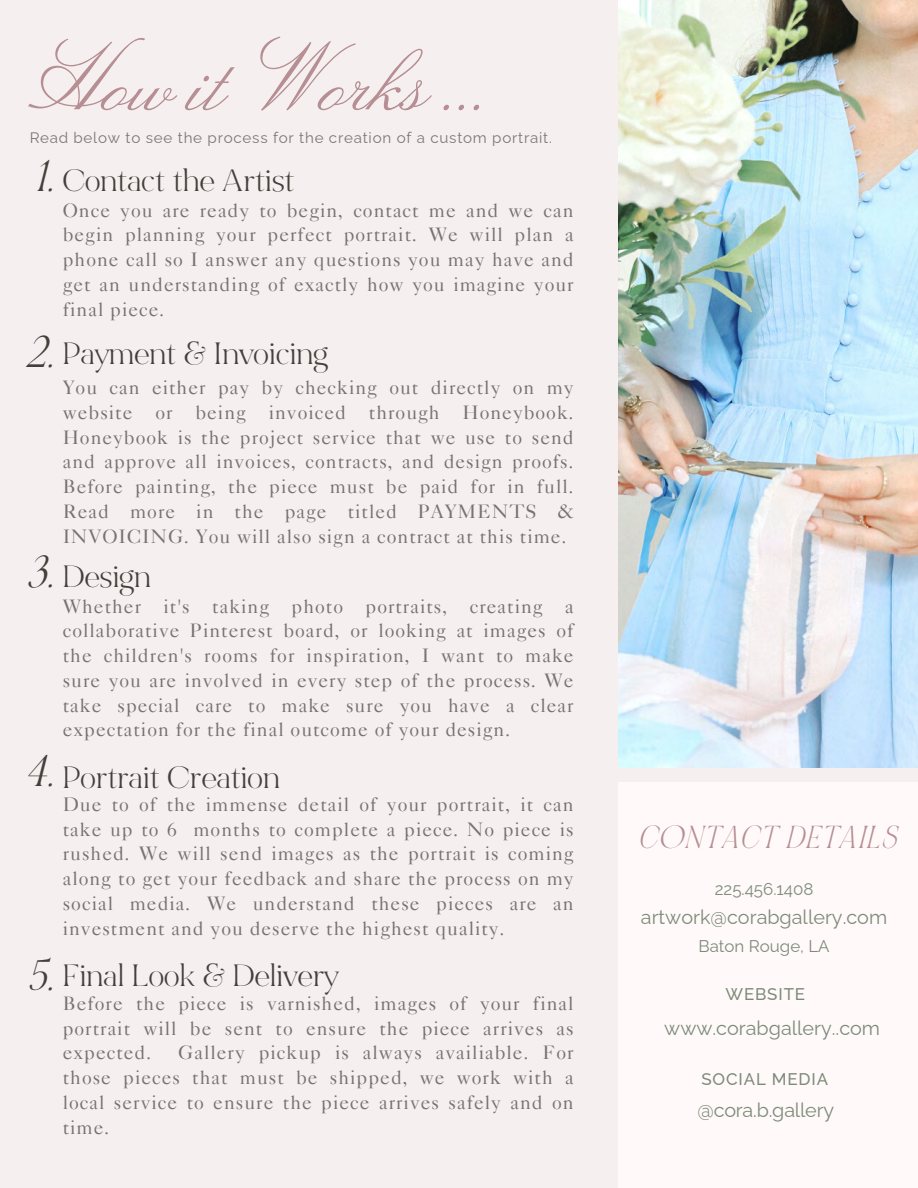
<style>
.page{position:relative;width:918px;height:1188px;background:#f5f0ef}
.page>*{position:absolute;margin:0;border:0;box-sizing:border-box;transform-origin:0 0}
.t1{font:96px "Lucia BT";color:#b68e93}
.t2{font:38.4px "NOI Ret BLANC Italic";color:#443f3a}
.t3{font:30.9px "Bon Vivant Serif";color:#443f3a}
.t4{font:25.5px "NOI Ret BLANC Italic";letter-spacing:.05em;color:#b68e93}
.t5{font:19.8px "Raleway";color:#7e8b7a}
.t6{font:19.5px/24.8px "Caslon 540 LT Std";letter-spacing:.05em;color:#767472;text-align:justify}
.t7{font:16.95px "Raleway";color:#7e8b7a}
.t8{font:500 16.95px "Raleway";letter-spacing:.05em;color:#7e8b7a}
.t9{font:15.15px "Raleway";letter-spacing:.05em;color:#444}
</style>
<div class="page">
<div style="left:618px;top:782px;width:300px;height:406px;background:#fffaf9"></div>
<img style="left:618px;top:0;width:300px;height:767px">
<p class="t1" style="left:29px;top:25px;width:462px">How it Works ...</p>
<p class="t9" style="left:29px;top:128px;width:524px">Read below to see the process for the creation of a custom portrait.</p>
<p class="t2" style="left:34px;top:147px;width:21px">1.</p>
<p class="t3" style="left:63px;top:168px;width:233px">Contact the Artist</p>
<p class="t2" style="left:25px;top:323px;width:31px">2.</p>
<p class="t2" style="left:27px;top:543px;width:29px">3.</p>
<p class="t2" style="left:25px;top:742px;width:30px">4.</p>
<p class="t2" style="left:27px;top:946px;width:29px">5.</p>
<p class="t6" style="left:63px;top:200px;width:512px">Once you are ready to begin, contact me and we can begin planning your perfect portrait. We will plan a phone call so I answer any questions you may have and get an understanding of exactly how you imagine your final piece.</p>
<p class="t3" style="left:63px;top:341px;width:267px">Payment &amp; Invoicing</p>
<p class="t6" style="left:63px;top:378px;width:512px">You can either pay by checking out directly on my website or being invoiced through Honeybook.<br>Honeybook is the project service that we use to send and approve all invoices, contracts, and design proofs.<br>Before painting, the piece must be paid for in full.<br>Read more in the page titled PAYMENTS &amp; INVOICING. You will also sign a contract at this time.</p>
<p class="t3" style="left:63px;top:564px;width:90px">Design</p>
<p class="t6" style="left:63px;top:596px;width:512px">Whether it's taking photo portraits, creating a collaborative Pinterest board, or looking at images of the children's rooms for inspiration, I want to make sure you are involved in every step of the process. We take special care to make sure you have a clear expectation for the final outcome of your design.</p>
<p class="t3" style="left:63px;top:764px;width:218px">Portrait Creation</p>
<p class="t6" style="left:63px;top:795px;width:512px">Due to of the immense detail of your portrait, it can take up to 6 months to complete a piece. No piece is rushed. We will send images as the portrait is coming along to get your feedback and share the process on my social media. We understand these pieces are an investment and you deserve the highest quality.</p>
<p class="t3" style="left:63px;top:963px;width:277px">Final Look &amp; Delivery</p>
<p class="t6" style="left:63px;top:994px;width:512px">Before the piece is varnished, images of your final portrait will be sent to ensure the piece arrives as expected.</p>
<p class="t6" style="left:63px;top:1043px;width:512px;text-indent:115px">Gallery pickup is always availiable. For those pieces that must be shipped, we work with a local service to ensure the piece arrives safely and on time.</p>
<p class="t4" style="left:638px;top:818px;width:259px">CONTACT DETAILS</p>
<p class="t7" style="left:715px;top:879px;width:100px">225.456.1408</p>
<p class="t5" style="left:641px;top:905px;width:248px">artwork@corabgallery.com</p>
<p class="t7" style="left:699px;top:936px;width:133px">Baton Rouge, LA</p>
<p class="t8" style="left:725px;top:984px;width:81px">WEBSITE</p>
<p class="t5" style="left:664px;top:1016px;width:217px">www.corabgallery..com</p>
<p class="t8" style="left:701px;top:1069px;width:128px">SOCIAL MEDIA</p>
<p class="t5" style="left:697px;top:1098px;width:138px">@cora.b.gallery</p>
</div>
